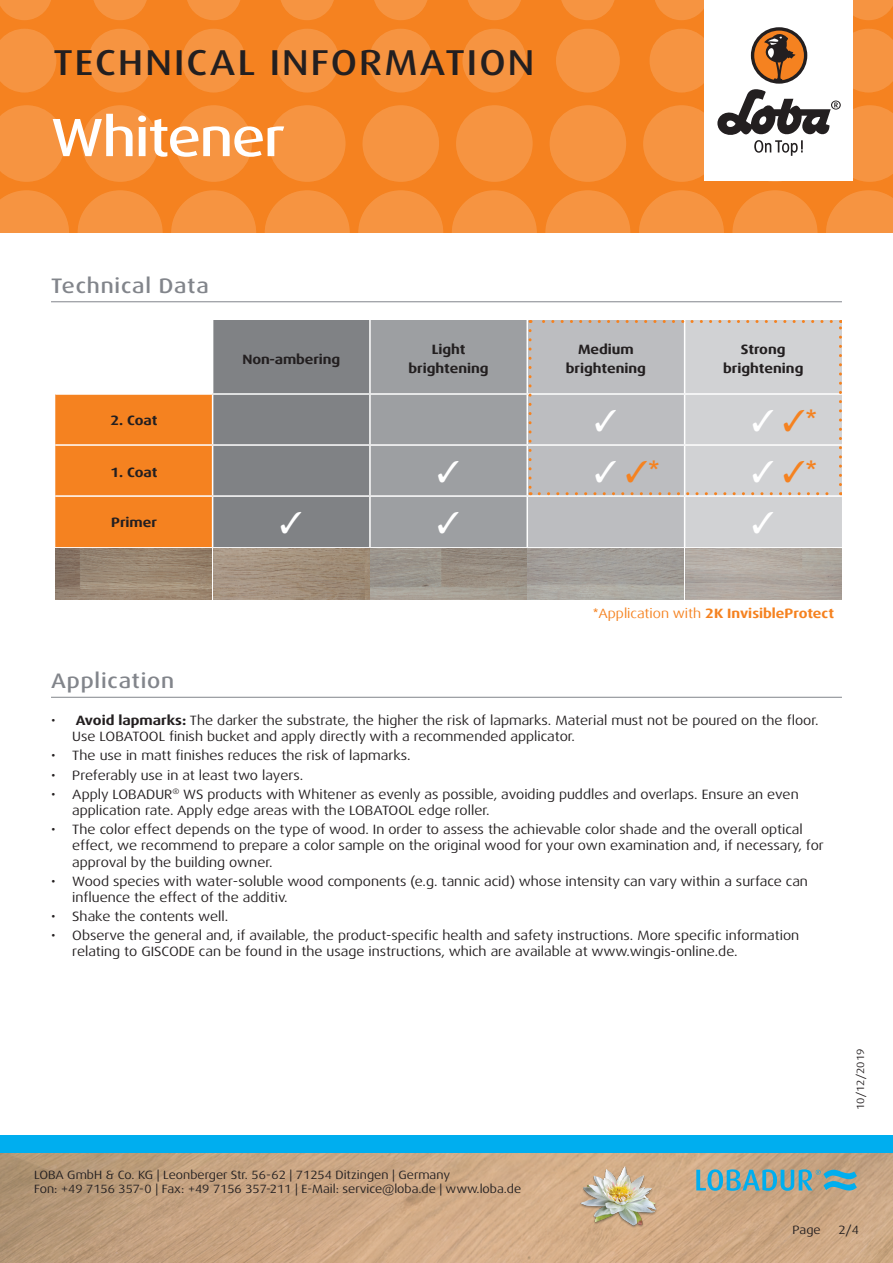
<style>
.page{position:relative;width:893px;height:1263px;background:#fff}
.page>*{position:absolute;margin:0;border:0;box-sizing:border-box;transform-origin:0 0}
.t1{font:500 expanded 54px "Dax Pro";letter-spacing:-.025em;color:#fff}
.t2{font:500 expanded 36px "Dax Pro";letter-spacing:.06em;color:#231f20}
.Anwendungsbeispiel{font:30px "Arial";color:#f58220}
.Titel_grau{font:500 expanded 21px "Dax Pro";letter-spacing:.04em;color:#82858b}
.t3{font:expanded 13.5px/16.2px "Dax Pro";color:#231f20}
.Anwendungsbeispiel-2{font:700 expanded 13.5px/19.5px "Dax OT";color:#231f20;text-align:center}
.Anwendungsbeispiel-3{font:700 expanded 13.5px "Dax OT";color:#f58220}
.t4{font:expanded 12px/14.4px "Dax Pro";color:#231f20}
.t5{font:expanded 10.5px "Dax Pro";color:#231f20}
.s1{color:#fff}
.s2{font-family:"Arial";font-weight:400;font-stretch:normal}
.s3{font-weight:400}
.s4{font-weight:700}
</style>
<div class="page">
<div style="left:0;top:0;width:893px;height:233px;background:#f58220"></div>
<svg style="left:0;top:190px;width:69px;height:43px"></svg>
<svg style="left:78px;top:190px;width:85px;height:85px;fill:#f69441"></svg>
<svg style="left:171px;top:190px;width:85px;height:85px;fill:#f69441"></svg>
<svg style="left:265px;top:190px;width:85px;height:85px;fill:#f69441"></svg>
<svg style="left:358px;top:190px;width:85px;height:85px;fill:#f69441"></svg>
<svg style="left:545px;top:190px;width:85px;height:85px;fill:#f69441"></svg>
<svg style="left:452px;top:190px;width:85px;height:85px;fill:#f69441"></svg>
<svg style="left:732px;top:190px;width:85px;height:85px;fill:#f69441"></svg>
<svg style="left:639px;top:190px;width:85px;height:85px;fill:#f69441"></svg>
<svg style="left:826px;top:190px;width:67px;height:43px"></svg>
<svg style="left:0;top:105px;width:65px;height:77px"></svg>
<svg style="left:82px;top:105px;width:76px;height:77px"></svg>
<svg style="left:175px;top:105px;width:77px;height:77px"></svg>
<svg style="left:269px;top:105px;width:76px;height:77px"></svg>
<svg style="left:456px;top:105px;width:77px;height:77px"></svg>
<svg style="left:362px;top:105px;width:77px;height:77px"></svg>
<svg style="left:550px;top:105px;width:76px;height:77px"></svg>
<svg style="left:0;top:29px;width:56px;height:63px"></svg>
<svg style="left:182px;top:29px;width:64px;height:63px"></svg>
<svg style="left:88px;top:29px;width:64px;height:63px"></svg>
<svg style="left:275px;top:29px;width:64px;height:63px"></svg>
<svg style="left:462px;top:29px;width:64px;height:63px"></svg>
<svg style="left:369px;top:29px;width:64px;height:63px"></svg>
<svg style="left:556px;top:29px;width:64px;height:63px"></svg>
<svg style="left:0;top:0;width:51px;height:20px"></svg>
<svg style="left:187px;top:0;width:53px;height:20px"></svg>
<svg style="left:468px;top:0;width:53px;height:20px"></svg>
<svg style="left:655px;top:0;width:49px;height:20px"></svg>
<svg style="left:93px;top:0;width:54px;height:20px"></svg>
<svg style="left:374px;top:0;width:54px;height:20px"></svg>
<svg style="left:281px;top:0;width:53px;height:20px"></svg>
<svg style="left:561px;top:0;width:54px;height:20px"></svg>
<svg style="left:853px;top:0;width:40px;height:20px"></svg>
<img style="left:0;top:1152px;width:893px;height:111px">
<div style="left:0;top:1135px;width:893px;height:17px;background:#00aeef"></div>
<div style="left:704px;top:0;width:149px;height:181px;background:#fff"></div>
<svg style="left:643px;top:29px;width:250px;height:153px"></svg>
<img style="left:578px;top:1161px;width:82px;height:81px">
<svg style="left:696px;top:1169px;width:161px;height:22px;background:#74a7ae"></svg>
<hr style="left:51px;top:697px;width:791px;height:1px;background:#82858b">
<hr style="left:51px;top:301px;width:791px;height:1px;background:#82858b">
<img style="left:371px;top:548px;width:470px;height:51px">
<img style="left:56px;top:548px;width:313px;height:51px">
<svg style="left:55px;top:320px;width:787px;height:227px;background:#bcada2"></svg>
<h2 class="t2" style="left:53px;top:40px;width:483px">TECHNICAL INFORMATION</h2>
<p class="t1" style="left:51px;top:103px;width:235px">Whitener</p>
<p class="Titel_grau" style="left:51px;top:272px;width:159px">Technical Data</p>
<p class="Anwendungsbeispiel-2" style="left:111px;top:410px;width:48px">2. Coat</p>
<p class="Anwendungsbeispiel-2" style="left:111px;top:462px;width:48px">1. Coat</p>
<p class="Anwendungsbeispiel-2" style="left:111px;top:512px;width:47px">Primer</p>
<p class="Anwendungsbeispiel-2" style="left:242px;top:349px;width:99px">Non-ambering</p>
<p class="Anwendungsbeispiel-2" style="left:408px;top:339px;width:82px">Light brightening</p>
<p class="Anwendungsbeispiel-2" style="left:566px;top:339px;width:82px">Medium brightening</p>
<p class="Anwendungsbeispiel-2" style="left:723px;top:339px;width:82px">Strong brightening</p>
<p class="Anwendungsbeispiel" style="left:752px;top:401px;width:67px"><span class="s1">✓</span> ✓*</p>
<p class="Anwendungsbeispiel" style="left:595px;top:452px;width:67px"><span class="s1">✓</span> ✓*</p>
<p class="Anwendungsbeispiel" style="left:752px;top:452px;width:67px"><span class="s1">✓</span> ✓*</p>
<p class="Anwendungsbeispiel-3" style="left:593px;top:605px;width:242px"><span class="s2">*</span><span class="s3">Application with</span> 2K InvisibleProtect</p>
<p class="Titel_grau" style="left:51px;top:668px;width:125px">Application</p>
<p class="t3" style="left:72px;top:712px;width:748px;text-indent:-21px">• <span class="s4">Avoid lapmarks:</span> The darker the substrate, the higher the risk of lapmarks. Material must not be poured on the floor.<br>Use LOBATOOL finish bucket and apply directly with a recommended applicator.</p>
<p class="t3" style="left:51px;top:748px;width:361px">• The use in matt finishes reduces the risk of lapmarks.</p>
<p class="t3" style="left:51px;top:767px;width:254px">• Preferably use in at least two layers.</p>
<p class="t3" style="left:72px;top:786px;width:728px;text-indent:-21px">• Apply LOBADUR<sup>®</sup> WS products with Whitener as evenly as possible, avoiding puddles and overlaps. Ensure an even application rate. Apply edge areas with the LOBATOOL edge roller.</p>
<p class="t3" style="left:72px;top:821px;width:753px;text-indent:-21px">• The color effect depends on the type of wood. In order to assess the achievable color shade and the overall optical effect, we recommend to prepare a color sample on the original wood for your own examination and, if necessary, for approval by the building owner.</p>
<p class="t3" style="left:72px;top:873px;width:737px;text-indent:-21px">• Wood species with water-soluble wood components (e.g. tannic acid) whose intensity can vary within a surface can influence the effect of the additiv.</p>
<p class="t3" style="left:51px;top:908px;width:179px">• Shake the contents well.</p>
<p class="t3" style="left:72px;top:927px;width:728px;text-indent:-21px">• Observe the general and, if available, the product-specific health and safety instructions. More specific information relating to GISCODE can be found in the usage instructions, which are available at www.wingis-online.de.</p>
<p class="t4" style="left:34px;top:1167px;width:489px">LOBA GmbH &amp; Co. KG | Leonberger Str. 56-62 | 71254 Ditzingen | Germany<br>Fon: +49 7156 357-0 | Fax: +49 7156 357-211 | E-Mail: service@loba.de | www.loba.de</p>
<p class="t5" style="left:854px;top:1110px;width:63px;rotate:-90deg">10/12/2019</p>
<p class="t4" style="left:793px;top:1223px;width:30px">Page</p>
<p class="t4" style="left:838px;top:1223px;width:22px">2/4</p>
</div>
